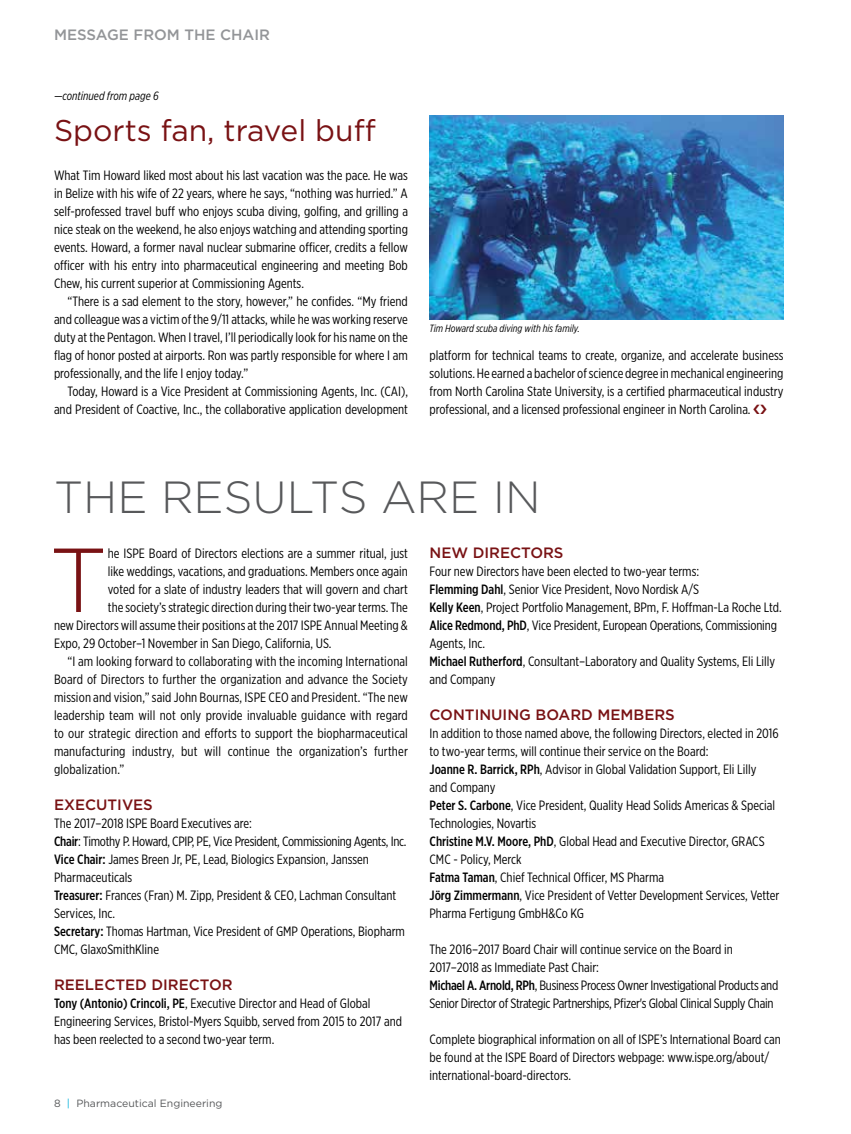
<style>
.page{position:relative;width:851px;height:1134px;background:#fff}
.page>*{position:absolute;margin:0;border:0;box-sizing:border-box;transform-origin:0 0}
.t1{font:300 90.6px "Gotham";color:#791214}
.t2{font:300 45px "Gotham";color:#58595b}
.t3{font:30px "Gotham";color:#791214}
.t4{font:500 15px "Gotham";color:#791214}
.t5{font:500 15px "Gotham";color:#939598}
.t6{font:13.5px/18px "Gotham X Narrow";color:#000}
.t7{font:13.5px/18px "Gotham X Narrow";letter-spacing:-.02em;color:#000}
.t8{font:italic 12px "Gotham X Narrow";color:#000}
.t9{font:italic 10.5px "Gotham X Narrow";color:#000}
.t10{font:10.5px "Gotham";color:#58595b}
.s1{font-weight:500}
.s2{color:#00b0da}
</style>
<div class="page">
<img style="left:429px;top:116px;width:354px;height:204px">
<p class="t5" style="left:54px;top:26px;width:217px">MESSAGE FROM THE CHAIR</p>
<p class="t8" style="left:54px;top:89px;width:106px">—continued from page 6</p>
<h3 class="t3" style="left:54px;top:113px;width:323px">Sports fan, travel buff</h3>
<p class="t6" style="left:54px;top:166px;width:355px;text-align:justify">What Tim Howard liked most about his last vacation was the pace. He was in Belize with his wife of 22 years, where he says, “nothing was hurried.” A self-professed travel buff who enjoys scuba diving, golfing, and grilling a nice steak on the weekend, he also enjoys watching and attending sporting events. Howard, a former naval nuclear submarine officer, credits a fellow officer with his entry into pharmaceutical engineering and meeting Bob Chew, his current superior at Commissioning Agents.</p>
<p class="t6" style="left:54px;top:292px;width:355px;text-align:justify;text-indent:14px">“There is a sad element to the story, however,” he confides. “My friend and colleague was a victim of the 9/11 attacks, while he was working reserve duty at the Pentagon. When I travel, I’ll periodically look for his name on the flag of honor posted at airports. Ron was partly responsible for where I am professionally, and the life I enjoy today.”</p>
<p class="t6" style="left:54px;top:382px;width:355px;text-align:right">Today, Howard is a Vice President at Commissioning Agents, Inc. (CAI), and President of Coactive, Inc., the collaborative application development</p>
<p class="t9" style="left:429px;top:322px;width:152px">Tim Howard scuba diving with his family.</p>
<p class="t6" style="left:429px;top:346px;width:355px;text-align:justify">platform for technical teams to create, organize, and accelerate business solutions. He earned a bachelor of science degree in mechanical engineering from North Carolina State University, is a certified pharmaceutical industry professional, and a licensed professional engineer in North Carolina.</p>
<h2 class="t2" style="left:54px;top:473px;width:488px">THE RESULTS ARE IN</h2>
<h1 class="t1" style="left:49px;top:531px;width:60px">T</h1>
<p class="t6" style="left:108px;top:544px;width:301px">he ISPE Board of Directors elections are a summer ritual, just</p>
<p class="t6" style="left:108px;top:562px;width:301px">like weddings, vacations, and graduations. Members once again</p>
<p class="t6" style="left:108px;top:580px;width:301px">voted for a slate of industry leaders that will govern and chart</p>
<p class="t6" style="left:108px;top:598px;width:301px">the society’s strategic direction during their two-year terms. The</p>
<p class="t6" style="left:54px;top:616px;width:355px">new Directors will assume their positions at the 2017 ISPE Annual Meeting &amp;</p>
<p class="t6" style="left:54px;top:634px;width:279px">Expo, 29 October–1 November in San Diego, California, US.</p>
<p class="t6" style="left:68px;top:652px;width:342px">“I am looking forward to collaborating with the incoming International</p>
<p class="t6" style="left:54px;top:670px;width:355px">Board of Directors to further the organization and advance the Society</p>
<p class="t6" style="left:54px;top:688px;width:355px">mission and vision,” said John Bournas, ISPE CEO and President. “The new</p>
<p class="t6" style="left:54px;top:706px;width:355px">leadership team will not only provide invaluable guidance with regard</p>
<p class="t6" style="left:54px;top:724px;width:355px">to our strategic direction and efforts to support the biopharmaceutical</p>
<p class="t6" style="left:54px;top:742px;width:355px">manufacturing industry, but will continue the organization’s further</p>
<p class="t6" style="left:54px;top:760px;width:72px">globalization.”</p>
<p class="t4" style="left:54px;top:796px;width:100px">EXECUTIVES</p>
<p class="t6" style="left:54px;top:814px;width:354px">The 2017–2018 ISPE Board Executives are:<br><span class="s1">Chair</span>: Timothy P. Howard, CPIP, PE, Vice President, Commissioning Agents, Inc.<br><span class="s1">Vice Chair:</span> James Breen Jr, PE, Lead, Biologics Expansion, Janssen Pharmaceuticals<br><span class="s1">Treasurer:</span> Frances (Fran) M. Zipp, President &amp; CEO, Lachman Consultant Services, Inc.<br><span class="s1">Secretary:</span> Thomas Hartman, Vice President of GMP Operations, Biopharm CMC, GlaxoSmithKline</p>
<p class="t4" style="left:54px;top:976px;width:180px">REELECTED DIRECTOR</p>
<p class="t6" style="left:54px;top:994px;width:349px"><span class="s1">Tony (Antonio) Crincoli, PE</span>, Executive Director and Head of Global<br>Engineering Services, Bristol-Myers Squibb, served from 2015 to 2017 and has been reelected to a second two-year term.</p>
<p class="t10" style="left:54px;top:1097px;width:170px">8 <span class="s2">|</span> Pharmaceutical Engineering</p>
<p class="t4" style="left:429px;top:544px;width:135px">NEW DIRECTORS</p>
<p class="t6" style="left:429px;top:562px;width:354px">Four new Directors have been elected to two-year terms:<br><span class="s1">Flemming Dahl</span>, Senior Vice President, Novo Nordisk A/S<br><span class="s1">Kelly Keen</span>, Project Portfolio Management, BPm, F. Hoffman-La Roche Ltd.<br><span class="s1">Alice Redmond, PhD</span>, Vice President, European Operations, Commissioning Agents, Inc.<br><span class="s1">Michael Rutherford</span>, Consultant–Laboratory and Quality Systems, Eli Lilly and Company</p>
<p class="t4" style="left:429px;top:706px;width:247px">CONTINUING BOARD MEMBERS</p>
<p class="t6" style="left:429px;top:724px;width:351px">In addition to those named above, the following Directors, elected in 2016 to two-year terms, will continue their service on the Board:<br><span class="s1">Joanne R. Barrick, RPh</span>, Advisor in Global Validation Support, Eli Lilly<br>and Company<br><span class="s1">Peter S. Carbone</span>, Vice President, Quality Head Solids Americas &amp; Special Technologies, Novartis<br><span class="s1">Christine M.V. Moore, PhD</span>, Global Head and Executive Director, GRACS CMC - Policy, Merck<br><span class="s1">Fatma Taman</span>, Chief Technical Officer, MS Pharma<br><span class="s1">Jörg Zimmermann</span>, Vice President of Vetter Development Services, Vetter Pharma Fertigung GmbH&amp;Co KG</p>
<p class="t7" style="left:429px;top:940px;width:350px">The 2016–2017 Board Chair will continue service on the Board in 2017–2018 as Immediate Past Chair:<br><span class="s1">Michael A. Arnold, RPh</span>, Business Process Owner Investigational Products and Senior Director of Strategic Partnerships, Pfizer's Global Clinical Supply Chain</p>
<p class="t6" style="left:429px;top:1030px;width:353px">Complete biographical information on all of ISPE’s International Board can be found at the ISPE Board of Directors webpage: www.ispe.org/about/ international-board-directors.</p>
</div>
